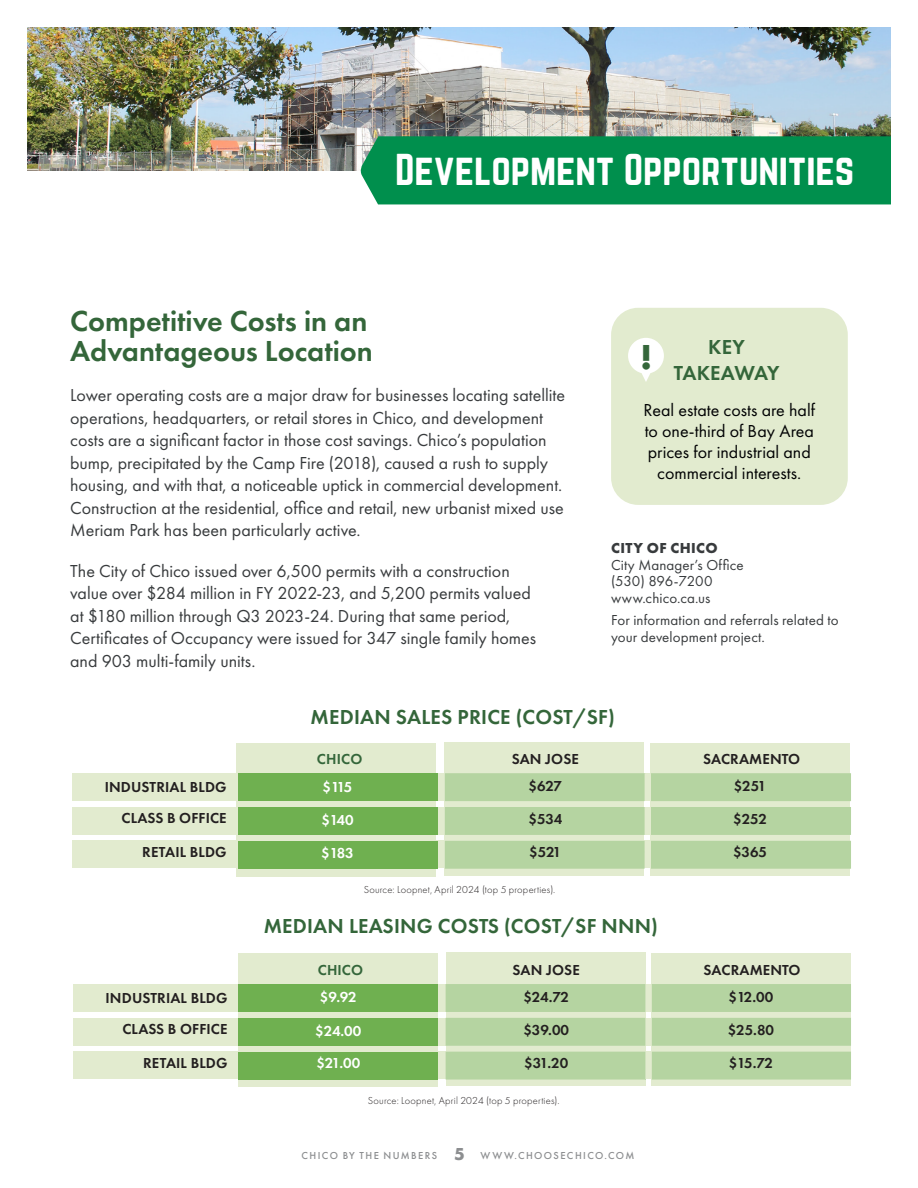
<style>
.page{position:relative;width:918px;height:1188px;background:#fff}
.page>*{position:absolute;margin:0;border:0;box-sizing:border-box;transform-origin:0 0}
.Header_in_Arrow{font:39px "Norwester";letter-spacing:-.005em;color:#fff}
.Body{font:700 36px "Futura PT";color:#34663a}
.H1_opt_2B{font:600 30px/30px "Futura PT";color:#34663a}
.Graphic_-_Title{font:600 21px "Futura PT";letter-spacing:.01em;color:#34663a}
.Callout_Title{font:600 21px/25.2px "Futura PT";letter-spacing:.01em;color:#34663a;text-align:center}
.Body-2{font:18px/22.5px "Futura PT";color:#383b3d}
.callout{font:18px/21px "Futura PT";color:#010203;text-align:center}
.Graphic_-_Level1X_-_Black{font:600 15px "Futura PT";letter-spacing:.01em;color:#231f20}
.Sidebar{font:15px/16.5px "Futura PT";letter-spacing:.01em;color:#383b3d}
.Graphic_-_Level1X_-_White{font:600 15px "Futura PT";letter-spacing:-.025em;color:#fff}
.Sidebar_Contact_Info{font:15px/16.5px "Futura PT";letter-spacing:.005em;color:#383b3d}
.Sidebar_Contact_Info_No_Space{font:15px "Futura PT";letter-spacing:.01em;color:#383b3d}
.Sidebar_H2{font:700 15px "Futura PT";letter-spacing:.025em;color:#383b3d}
.Graphic_-_Level1X_-_White-2{font:600 15px "Futura PT";letter-spacing:.01em;color:#34663a}
.Source_Centered{font:300 10.5px "Futura PT";letter-spacing:.02em;color:#231f20}
.t1{font:500 10.5px "Futura PT";letter-spacing:.135em;color:#8c8e90}
.s1{font-weight:700;font-size:18px}
</style>
<div class="page">
<div style="left:73px;top:984px;width:778px;height:28px;background:#e2ebcf"></div>
<div style="left:73px;top:1018px;width:778px;height:28px;background:#e2ebcf"></div>
<div style="left:73px;top:1051px;width:778px;height:28px;background:#e2ebcf"></div>
<div style="left:238px;top:953px;width:200px;height:134px;background:#e2ebcf"></div>
<div style="left:446px;top:953px;width:199px;height:133px;background:#e2ebcf"></div>
<div style="left:652px;top:953px;width:199px;height:133px;background:#e2ebcf"></div>
<div style="left:238px;top:984px;width:200px;height:28px;background:#6fb050"></div>
<div style="left:238px;top:1018px;width:200px;height:28px;background:#6fb050"></div>
<div style="left:238px;top:1052px;width:200px;height:28px;background:#6fb050"></div>
<div style="left:446px;top:984px;width:199px;height:28px;background:#b5d4a1"></div>
<div style="left:446px;top:1018px;width:199px;height:28px;background:#b5d4a1"></div>
<div style="left:446px;top:1052px;width:199px;height:28px;background:#b5d4a1"></div>
<div style="left:652px;top:984px;width:199px;height:28px;background:#b5d4a1"></div>
<div style="left:652px;top:1018px;width:199px;height:28px;background:#b5d4a1"></div>
<div style="left:652px;top:1052px;width:199px;height:28px;background:#b5d4a1"></div>
<div style="left:72px;top:774px;width:777px;height:27px;background:#e2ebcf"></div>
<div style="left:72px;top:807px;width:777px;height:28px;background:#e2ebcf"></div>
<div style="left:72px;top:841px;width:776px;height:27px;background:#e2ebcf"></div>
<div style="left:237px;top:743px;width:199px;height:134px;background:#e2ebcf"></div>
<div style="left:238px;top:773px;width:199px;height:28px;background:#6fb050"></div>
<div style="left:238px;top:807px;width:199px;height:28px;background:#6fb050"></div>
<div style="left:238px;top:841px;width:199px;height:28px;background:#6fb050"></div>
<div style="left:444px;top:743px;width:199px;height:133px;background:#e2ebcf"></div>
<div style="left:650px;top:743px;width:200px;height:133px;background:#e2ebcf"></div>
<div style="left:445px;top:773px;width:200px;height:28px;background:#b5d4a1"></div>
<div style="left:445px;top:807px;width:200px;height:28px;background:#b5d4a1"></div>
<div style="left:445px;top:841px;width:200px;height:28px;background:#b5d4a1"></div>
<div style="left:651px;top:773px;width:200px;height:28px;background:#b5d4a1"></div>
<div style="left:651px;top:807px;width:200px;height:28px;background:#b5d4a1"></div>
<div style="left:651px;top:841px;width:200px;height:28px;background:#b5d4a1"></div>
<img style="left:27px;top:27px;width:864px;height:143px">
<div style="left:359px;top:136px;width:532px;height:68px;background:#008f4d"></div>
<div style="left:611px;top:308px;width:237px;height:197px;background:#e2ebcf;border-radius:27px"></div>
<svg style="left:628px;top:338px;width:36px;height:44px"></svg>
<p class="Header_in_Arrow" style="left:395px;top:151px;width:461px">Development Opportunities</p>
<p class="H1_opt_2B" style="left:70px;top:305px;width:304px">Competitive Costs in an<br>Advantageous Location</p>
<p class="Body-2" style="left:70px;top:384px;width:496px">Lower operating costs are a major draw for businesses locating satellite operations, headquarters, or retail stores in Chico, and development costs are a significant factor in those cost savings. Chico’s population bump, precipitated by the Camp Fire (2018), caused a rush to supply housing, and with that, a noticeable uptick in commercial development.<br>Construction at the residential, office and retail, new urbanist mixed use Meriam Park has been particularly active.</p>
<p class="Body-2" style="left:70px;top:559px;width:468px">The City of Chico issued over 6,500 permits with a construction value over $284 million in FY 2022-23, and 5,200 permits valued at $180 million through Q3 2023-24. During that same period, Certificates of Occupancy were issued for 347 single family homes and 903 multi-family units.</p>
<p class="Body" style="left:640px;top:334px;width:14px">!</p>
<p class="Callout_Title" style="left:674px;top:334px;width:107px">KEY<br>TAKEAWAY</p>
<p class="callout" style="left:644px;top:400px;width:173px">Real estate costs are half to one-third of Bay Area prices for industrial and commercial interests.</p>
<p class="Sidebar_H2" style="left:611px;top:539px;width:108px">CITY OF CHICO</p>
<p class="Sidebar_Contact_Info_No_Space" style="left:611px;top:556px;width:134px">City Manager’s Office</p>
<p class="Sidebar_Contact_Info" style="left:611px;top:573px;width:103px">(530) 896-7200 www.chico.ca.us</p>
<p class="Sidebar" style="left:611px;top:612px;width:229px">For information and referrals related to your development project.</p>
<p class="Graphic_-_Level1X_-_Black" style="left:105px;top:778px;width:123px">INDUSTRIAL BLDG</p>
<p class="Graphic_-_Level1X_-_Black" style="left:122px;top:809px;width:107px">CLASS B OFFICE</p>
<p class="Graphic_-_Level1X_-_Black" style="left:142px;top:842px;width:86px">RETAIL BLDG</p>
<p class="Graphic_-_Level1X_-_Black" style="left:106px;top:989px;width:123px">INDUSTRIAL BLDG</p>
<p class="Graphic_-_Level1X_-_Black" style="left:122px;top:1020px;width:107px">CLASS B OFFICE</p>
<p class="Graphic_-_Level1X_-_Black" style="left:143px;top:1053px;width:86px">RETAIL BLDG</p>
<p class="Graphic_-_Title" style="left:311px;top:704px;width:306px">MEDIAN SALES PRICE (COST/SF)</p>
<p class="Graphic_-_Level1X_-_White-2" style="left:317px;top:750px;width:47px">CHICO</p>
<p class="Graphic_-_Level1X_-_White" style="left:323px;top:777px;width:31px">$115</p>
<p class="Graphic_-_Level1X_-_White" style="left:321px;top:811px;width:34px">$140</p>
<p class="Graphic_-_Level1X_-_White" style="left:321px;top:843px;width:34px">$183</p>
<p class="Graphic_-_Level1X_-_Black" style="left:512px;top:750px;width:69px">SAN JOSE</p>
<p class="Graphic_-_Level1X_-_Black" style="left:529px;top:776px;width:35px">$627</p>
<p class="Graphic_-_Level1X_-_Black" style="left:734px;top:776px;width:34px">$251</p>
<p class="Graphic_-_Level1X_-_Black" style="left:529px;top:810px;width:35px">$534</p>
<p class="Graphic_-_Level1X_-_Black" style="left:733px;top:810px;width:35px">$252</p>
<p class="Graphic_-_Level1X_-_Black" style="left:529px;top:842px;width:34px">$521</p>
<p class="Graphic_-_Level1X_-_Black" style="left:733px;top:842px;width:36px">$365</p>
<p class="Graphic_-_Level1X_-_Black" style="left:703px;top:750px;width:99px">SACRAMENTO</p>
<p class="Source_Centered" style="left:364px;top:884px;width:193px">Source: Loopnet, April 2024 (top 5 properties).</p>
<p class="Graphic_-_Title" style="left:264px;top:913px;width:396px">MEDIAN LEASING COSTS (COST/SF NNN)</p>
<p class="Graphic_-_Level1X_-_White-2" style="left:318px;top:961px;width:47px">CHICO</p>
<p class="Graphic_-_Level1X_-_Black" style="left:513px;top:961px;width:69px">SAN JOSE</p>
<p class="Graphic_-_Level1X_-_White" style="left:320px;top:988px;width:38px">$9.92</p>
<p class="Graphic_-_Level1X_-_Black" style="left:523px;top:987px;width:47px">$24.72</p>
<p class="Graphic_-_Level1X_-_Black" style="left:729px;top:987px;width:46px">$12.00</p>
<p class="Graphic_-_Level1X_-_White" style="left:315px;top:1021px;width:48px">$24.00</p>
<p class="Graphic_-_Level1X_-_Black" style="left:523px;top:1021px;width:47px">$39.00</p>
<p class="Graphic_-_Level1X_-_Black" style="left:728px;top:1021px;width:48px">$25.80</p>
<p class="Graphic_-_Level1X_-_White" style="left:316px;top:1054px;width:45px">$21.00</p>
<p class="Graphic_-_Level1X_-_Black" style="left:524px;top:1053px;width:45px">$31.20</p>
<p class="Graphic_-_Level1X_-_Black" style="left:729px;top:1053px;width:46px">$15.72</p>
<p class="Graphic_-_Level1X_-_Black" style="left:704px;top:961px;width:99px">SACRAMENTO</p>
<p class="Source_Centered" style="left:368px;top:1095px;width:193px">Source: Loopnet, April 2024 (top 5 properties).</p>
<p class="t1" style="left:302px;top:1149px;width:334px">CHICO BY THE NUMBERS <span class="s1">5</span> WWW.CHOOSECHICO.COM</p>
</div>
